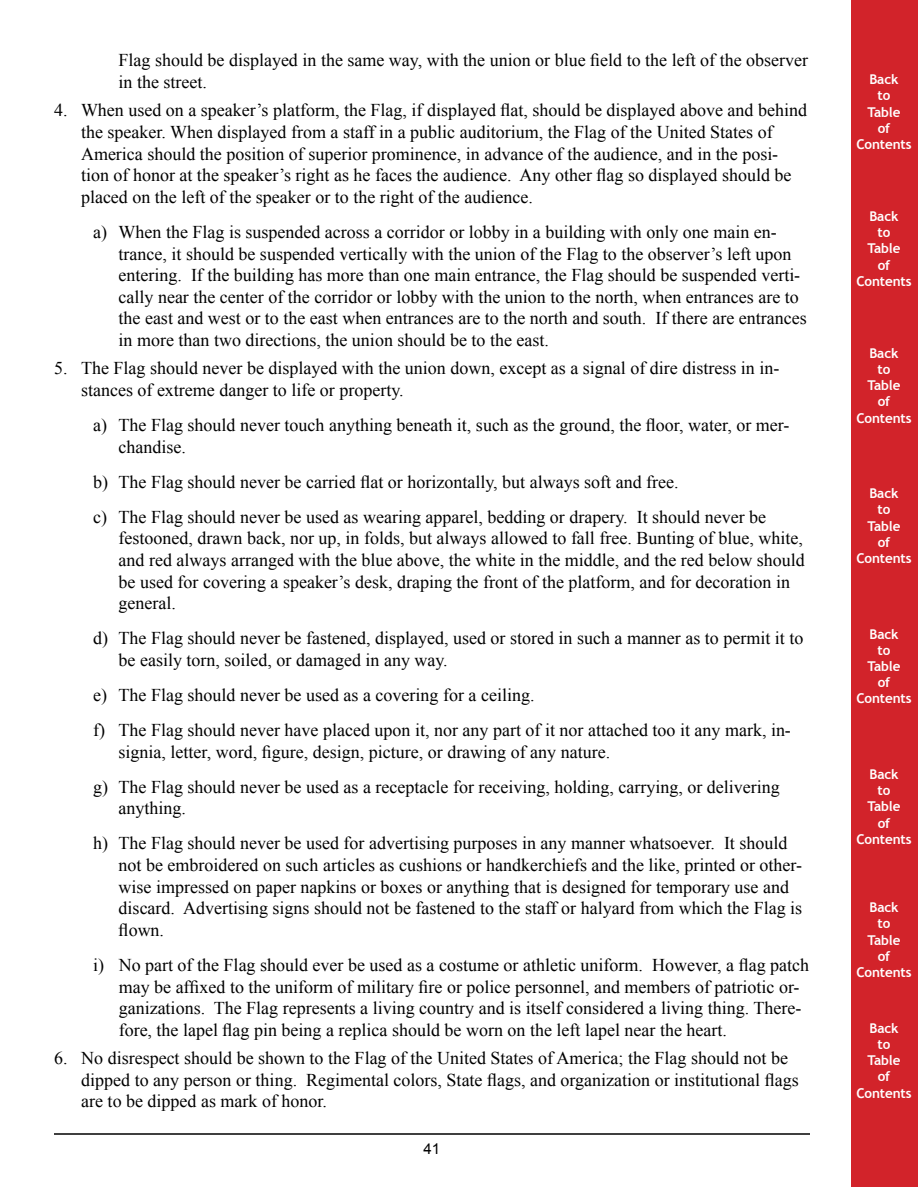
<style>
.page{position:relative;width:918px;height:1188px;background:#fff}
.page>*{position:absolute;margin:0;border:0;box-sizing:border-box;transform-origin:0 0}
.t1{font:18px/21.6px "Times New Roman";color:#000}
.t2{font:15px "Arial";color:#000}
.t3{font:700 13.5px/16.2px "Trebuchet MS";letter-spacing:-.01em;color:#fff;text-align:center}
</style>
<div class="page">
<div style="left:851px;top:1px;width:66px;height:1186px;background:#d2232a"></div>
<hr style="left:54px;top:1133px;width:756px;height:2px;background:#000">
<p class="t1" style="left:118px;top:49px;width:691px">Flag should be displayed in the same way, with the union or blue field to the left of the observer in the street.</p>
<p class="t1" style="left:81px;top:99px;width:728px;text-indent:-27px">4. When used on a speaker’s platform, the Flag, if displayed flat, should be displayed above and behind the speaker. When displayed from a staff in a public auditorium, the Flag of the United States of America should the position of superior prominence, in advance of the audience, and in the posi&shy;tion of honor at the speaker’s right as he faces the audience. Any other flag so displayed should be placed on the left of the speaker or to the right of the audience.</p>
<p class="t1" style="left:119px;top:221px;width:690px;text-indent:-26px">a) When the Flag is suspended across a corridor or lobby in a building with only one main en&shy;trance, it should be suspended vertically with the union of the Flag to the observer’s left upon entering. If the building has more than one main entrance, the Flag should be suspended verti&shy;cally near the center of the corridor or lobby with the union to the north, when entrances are to the east and west or to the east when entrances are to the north and south. If there are entrances in more than two directions, the union should be to the east.</p>
<p class="t1" style="left:81px;top:357px;width:700px;text-indent:-27px">5. The Flag should never be displayed with the union down, except as a signal of dire distress in in&shy;stances of extreme danger to life or property.</p>
<p class="t1" style="left:119px;top:414px;width:673px;text-indent:-26px">a) The Flag should never touch anything beneath it, such as the ground, the floor, water, or mer&shy;chandise.</p>
<p class="t1" style="left:93px;top:464px;width:675px;line-height:35.1px">b) The Flag should never be carried flat or horizontally, but always soft and free.<br>c) The Flag should never be used as wearing apparel, bedding or drapery. It should never be</p>
<p class="t1" style="left:119px;top:527px;width:688px">festooned, drawn back, nor up, in folds, but always allowed to fall free. Bunting of blue, white, and red always arranged with the blue above, the white in the middle, and the red below should be used for covering a speaker’s desk, draping the front of the platform, and for decoration in general.</p>
<p class="t1" style="left:119px;top:627px;width:686px;text-indent:-26px">d) The Flag should never be fastened, displayed, used or stored in such a manner as to permit it to be easily torn, soiled, or damaged in any way.</p>
<p class="t1" style="left:93px;top:677px;width:699px;line-height:35.1px">e) The Flag should never be used as a covering for a ceiling.<br>f) The Flag should never have placed upon it, nor any part of it nor attached too it any mark, in-</p>
<p class="t1" style="left:93px;top:734px;width:688px;line-height:35.1px;text-indent:25px">signia, letter, word, figure, design, picture, or drawing of any nature.<br>g) The Flag should never be used as a receptacle for receiving, holding, carrying, or delivering</p>
<p class="t1" style="left:93px;top:791px;width:696px;line-height:35.1px;text-indent:25px">anything.<br>h) The Flag should never be used for advertising purposes in any manner whatsoever. It should</p>
<p class="t1" style="left:119px;top:854px;width:685px">not be embroidered on such articles as cushions or handkerchiefs and the like, printed or other&shy;wise impressed on paper napkins or boxes or anything that is designed for temporary use and discard. Advertising signs should not be fastened to the staff or halyard from which the Flag is flown.</p>
<p class="t1" style="left:119px;top:954px;width:692px;text-indent:-26px">i) No part of the Flag should ever be used as a costume or athletic uniform. However, a flag patch may be affixed to the uniform of military fire or police personnel, and members of patriotic or&shy;ganizations. The Flag represents a living country and is itself considered a living thing. There&shy;fore, the lapel flag pin being a replica should be worn on the left lapel near the heart.</p>
<p class="t1" style="left:81px;top:1047px;width:719px;text-indent:-27px">6. No disrespect should be shown to the Flag of the United States of America; the Flag should not be dipped to any person or thing. Regimental colors, State flags, and organization or institutional flags are to be dipped as mark of honor.</p>
<p class="t2" style="left:424px;top:1139px;width:18px">41</p>
<p class="t3" style="left:856px;top:71px;width:57px">Back<br>to<br>Table<br>of<br>Contents</p>
<p class="t3" style="left:856px;top:208px;width:57px">Back<br>to<br>Table<br>of<br>Contents</p>
<p class="t3" style="left:856px;top:345px;width:57px">Back<br>to<br>Table<br>of<br>Contents</p>
<p class="t3" style="left:856px;top:485px;width:57px">Back<br>to<br>Table<br>of<br>Contents</p>
<p class="t3" style="left:856px;top:626px;width:57px">Back<br>to<br>Table<br>of<br>Contents</p>
<p class="t3" style="left:856px;top:766px;width:57px">Back<br>to<br>Table<br>of<br>Contents</p>
<p class="t3" style="left:856px;top:899px;width:57px">Back<br>to<br>Table<br>of<br>Contents</p>
<p class="t3" style="left:856px;top:1020px;width:57px">Back<br>to<br>Table<br>of<br>Contents</p>
</div>
